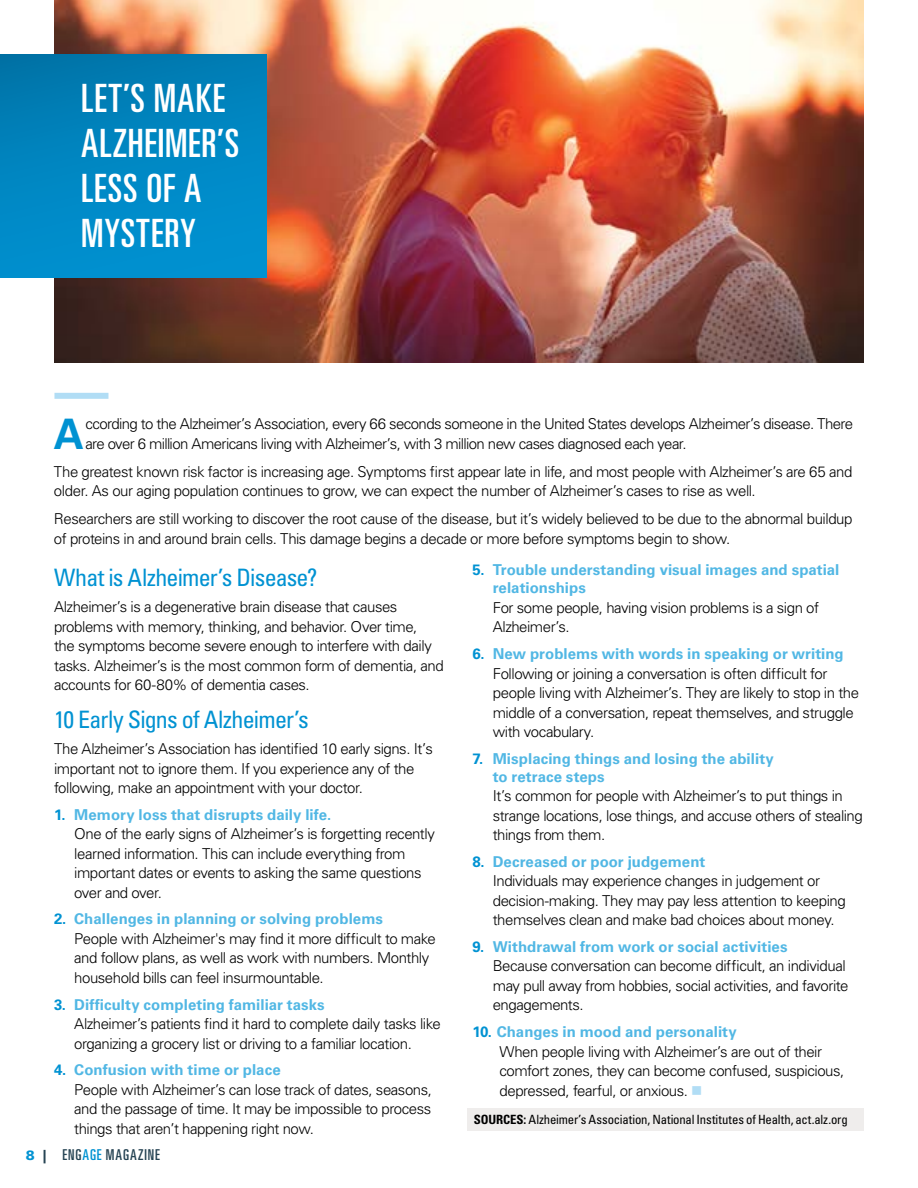
<style>
.page{position:relative;width:918px;height:1188px;background:#fff}
.page>*{position:absolute;margin:0;border:0;box-sizing:border-box;transform-origin:0 0}
.t1{font:700 42px "Univers LT Std";color:#0092d2}
.t2{font:ultra-condensed 39px/45px "Univers LT Std";letter-spacing:.025em;color:#fff}
.t3{font:condensed 24px "Univers LT Std";letter-spacing:-.035em;color:#0092d2}
.t4{font:300 15px/19.5px "Univers LT Std";letter-spacing:-.03em;color:#000}
.t5{font:700 15px/18px "Univers LT Std";letter-spacing:.005em;color:#51b7e4}
.t6{font:ultra-condensed 15px "Univers LT Std";letter-spacing:.065em;color:#254353}
.t7{font:condensed 12.75px "Univers LT Std";letter-spacing:-.01em;color:#000}
.s1{font-weight:700;color:#0092d2}
.s2{font-weight:700;color:#51b7e4}
.s3{color:#0092d2}
.s4{color:#b1ddf5}
.s5{font-weight:700}
.s6{font-weight:900;font-stretch:normal;font-size:13.5px;color:#0092d2}
.s7{font-weight:900;font-stretch:normal;font-size:13.5px}
</style>
<div class="page">
<img style="left:54px;top:0;width:810px;height:363px">
<div style="left:54px;top:393px;width:54px;height:6px;background:#b1ddf5"></div>
<div style="left:0;top:54px;width:267px;height:224px;background:linear-gradient(to bottom,#007ab0,#0093d3)"></div>
<div style="left:467px;top:1108px;width:396px;height:23px;background:#efedec"></div>
<h2 class="t2" style="left:81px;top:76px;width:160px">LET’S MAKE<br>ALZHEIMER’S<br>LESS OF A<br>MYSTERY</h2>
<h1 class="t1" style="left:54px;top:409px;width:32px">A</h1>
<p class="t4" style="left:85px;top:414px;width:769px">ccording to the Alzheimer’s Association, every 66 seconds someone in the United States develops Alzheimer’s disease. There are over 6 million Americans living with Alzheimer’s, with 3 million new cases diagnosed each year.</p>
<p class="t4" style="left:54px;top:462px;width:800px">The greatest known risk factor is increasing age. Symptoms first appear late in life, and most people with Alzheimer’s are 65 and older. As our aging population continues to grow, we can expect the number of Alzheimer’s cases to rise as well.</p>
<p class="t4" style="left:54px;top:509px;width:800px">Researchers are still working to discover the root cause of the disease, but it’s widely believed to be due to the abnormal buildup of proteins in and around brain cells. This damage begins a decade or more before symptoms begin to show.</p>
<h3 class="t3" style="left:54px;top:562px;width:265px">What is Alzheimer’s Disease?</h3>
<p class="t4" style="left:54px;top:597px;width:391px">Alzheimer’s is a degenerative brain disease that causes problems with memory, thinking, and behavior. Over time,<br>the symptoms become severe enough to interfere with daily tasks. Alzheimer’s is the most common form of dementia, and accounts for 60-80% of dementia cases.</p>
<h3 class="t3" style="left:54px;top:704px;width:256px">10 Early Signs of Alzheimer’s</h3>
<p class="t4" style="left:54px;top:739px;width:380px">The Alzheimer’s Association has identified 10 early signs. It’s important not to ignore them. If you experience any of the following, make an appointment with your doctor.</p>
<p class="t4" style="left:74px;top:805px;width:362px;text-indent:-20px"><span class="s1">1.</span> <span class="s2">Memory loss that disrupts daily life.<br></span>One of the early signs of Alzheimer’s is forgetting recently learned information. This can include everything from important dates or events to asking the same questions over and over.</p>
<p class="t4" style="left:74px;top:909px;width:363px;text-indent:-20px"><span class="s1">2.</span> <span class="s2">Challenges in planning or solving problems<br></span>People with Alzheimer's may find it more difficult to make and follow plans, as well as work with numbers. Monthly household bills can feel insurmountable.</p>
<p class="t4" style="left:74px;top:995px;width:368px;text-indent:-20px"><span class="s1">3.</span> <span class="s2">Difficulty completing familiar tasks<br></span>Alzheimer’s patients find it hard to complete daily tasks like organizing a grocery list or driving to a familiar location.</p>
<p class="t4" style="left:74px;top:1060px;width:359px;text-indent:-20px"><span class="s1">4.</span> <span class="s2">Confusion with time or place<br></span>People with Alzheimer’s can lose track of dates, seasons, and the passage of time. It may be impossible to process things that aren’t happening right now.</p>
<p class="t5" style="left:493px;top:561px;width:348px;text-indent:-20px"><span class="s3">5.</span> Trouble understanding visual images and spatial relationships</p>
<p class="t4" style="left:493px;top:598px;width:328px">For some people, having vision problems is a sign of<br>Alzheimer’s.</p>
<p class="t4" style="left:493px;top:644px;width:368px;text-indent:-20px"><span class="s1">6.</span> <span class="s2">New problems with words in speaking or writing </span>Following or joining a conversation is often difficult for people living with Alzheimer’s. They are likely to stop in the middle of a conversation, repeat themselves, and struggle with vocabulary.</p>
<p class="t5" style="left:493px;top:749px;width:283px;text-indent:-20px"><span class="s3">7.</span> Misplacing things and losing the ability to retrace steps</p>
<p class="t4" style="left:493px;top:786px;width:372px">It’s common for people with Alzheimer’s to put things in strange locations, lose things, and accuse others of stealing things from them.</p>
<p class="t4" style="left:493px;top:852px;width:355px;text-indent:-20px"><span class="s1">8.</span> <span class="s2">Decreased or poor judgement<br></span>Individuals may experience changes in judgement or decision-making. They may pay less attention to keeping themselves clean and make bad choices about money.</p>
<p class="t4" style="left:493px;top:937px;width:357px;text-indent:-20px"><span class="s1">9.</span> <span class="s2">Withdrawal from work or social activities<br></span>Because conversation can become difficult, an individual may pull away from hobbies, social activities, and favorite engagements.</p>
<p class="t4" style="left:500px;top:1022px;width:346px;text-indent:-27px"><span class="s1">10.</span> <span class="s2">Changes in mood and personality<br></span>When people living with Alzheimer’s are out of their comfort zones, they can become confused, suspicious, depressed, fearful, or anxious. <span class="s4">■</span></p>
<p class="t7" style="left:474px;top:1111px;width:375px"><span class="s5">SOURCES:</span> Alzheimer’s Association, National Institutes of Health, act.alz.org</p>
<p class="t6" style="left:26px;top:1146px;width:135px"><span class="s6">8</span> <span class="s7">|</span> ENG<span class="s3">AGE</span> MAGAZINE</p>
</div>
